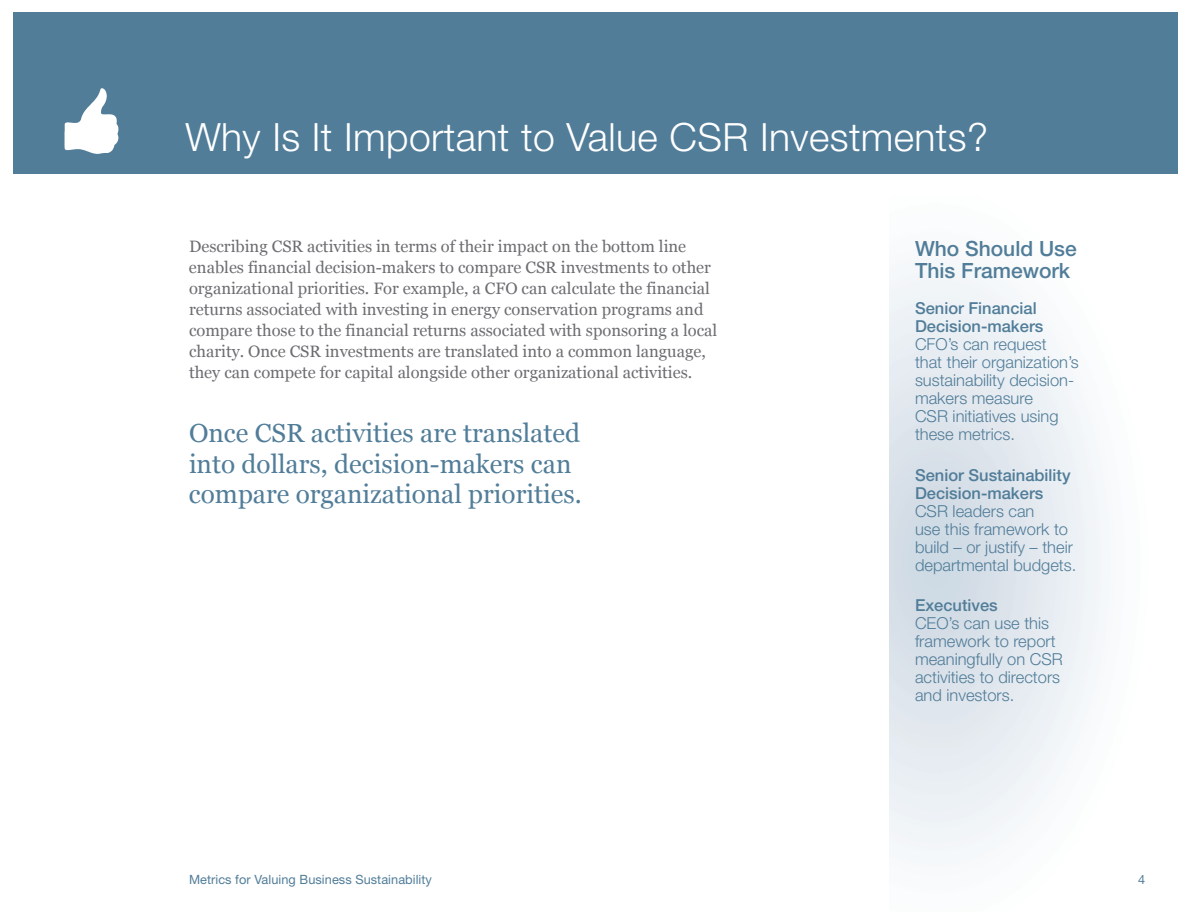
<style>
.page{position:relative;width:1188px;height:918px;background:#fff}
.page>*{position:absolute;margin:0;border:0;box-sizing:border-box;transform-origin:0 0}
.t1{font:300 39px "Helvetica Neue";letter-spacing:.01em;color:#fff}
.t2{font:26.1px/30.5px "Georgia";color:#517d99}
.t3{font:500 21px/22.5px "Helvetica Neue";color:#517d99}
.t4{font:16.5px/21px "Georgia";color:#6c6d70}
.t5{font:300 16.5px/18px "Helvetica Neue";color:#517d99}
.t6{font:500 16.5px/18px "Helvetica Neue";color:#517d99}
.t7{font:12.75px "Helvetica Neue";letter-spacing:.005em;color:#517d99}
</style>
<div class="page">
<div style="left:14px;top:12px;width:1164px;height:162px;background:#517d99"></div>
<img style="left:64px;top:88px;width:55px;height:66px">
<h1 class="t1" style="left:185px;top:123px;width:804px">Why Is It Important to Value CSR Investments?</h1>
<p class="t4" style="left:189px;top:236px;width:530px">Describing CSR activities in terms of their impact on the bottom line enables financial decision-makers to compare CSR investments to other organizational priorities. For example, a CFO can calculate the financial returns associated with investing in energy conservation programs and compare those to the financial returns associated with sponsoring a local charity. Once CSR investments are translated into a common language, they can compete for capital alongside other organizational activities.</p>
<h2 class="t2" style="left:189px;top:418px;width:394px">Once CSR activities are translated into dollars, decision-makers can compare organizational priorities.</h2>
<p class="t3" style="left:915px;top:239px;width:163px">Who Should Use<br>This Framework</p>
<p class="t6" style="left:915px;top:301px;width:130px">Senior Financial<br>Decision-makers</p>
<p class="t5" style="left:915px;top:337px;width:165px">CFO’s can request<br>that their organization’s sustainability decision&shy;makers measure<br>CSR initiatives using these metrics.</p>
<p class="t6" style="left:915px;top:467px;width:157px">Senior Sustainability<br>Decision-makers</p>
<p class="t5" style="left:915px;top:503px;width:163px">CSR leaders can<br>use this framework to build – or justify – their departmental budgets.</p>
<p class="t6" style="left:915px;top:598px;width:84px">Executives</p>
<p class="t5" style="left:915px;top:616px;width:149px">CEO’s can use this framework to report meaningfully on CSR activities to directors and investors.</p>
<p class="t7" style="left:189px;top:874px;width:245px">Metrics for Valuing Business Sustainability</p>
<p class="t7" style="left:1138px;top:874px;width:9px">4</p>
</div>
